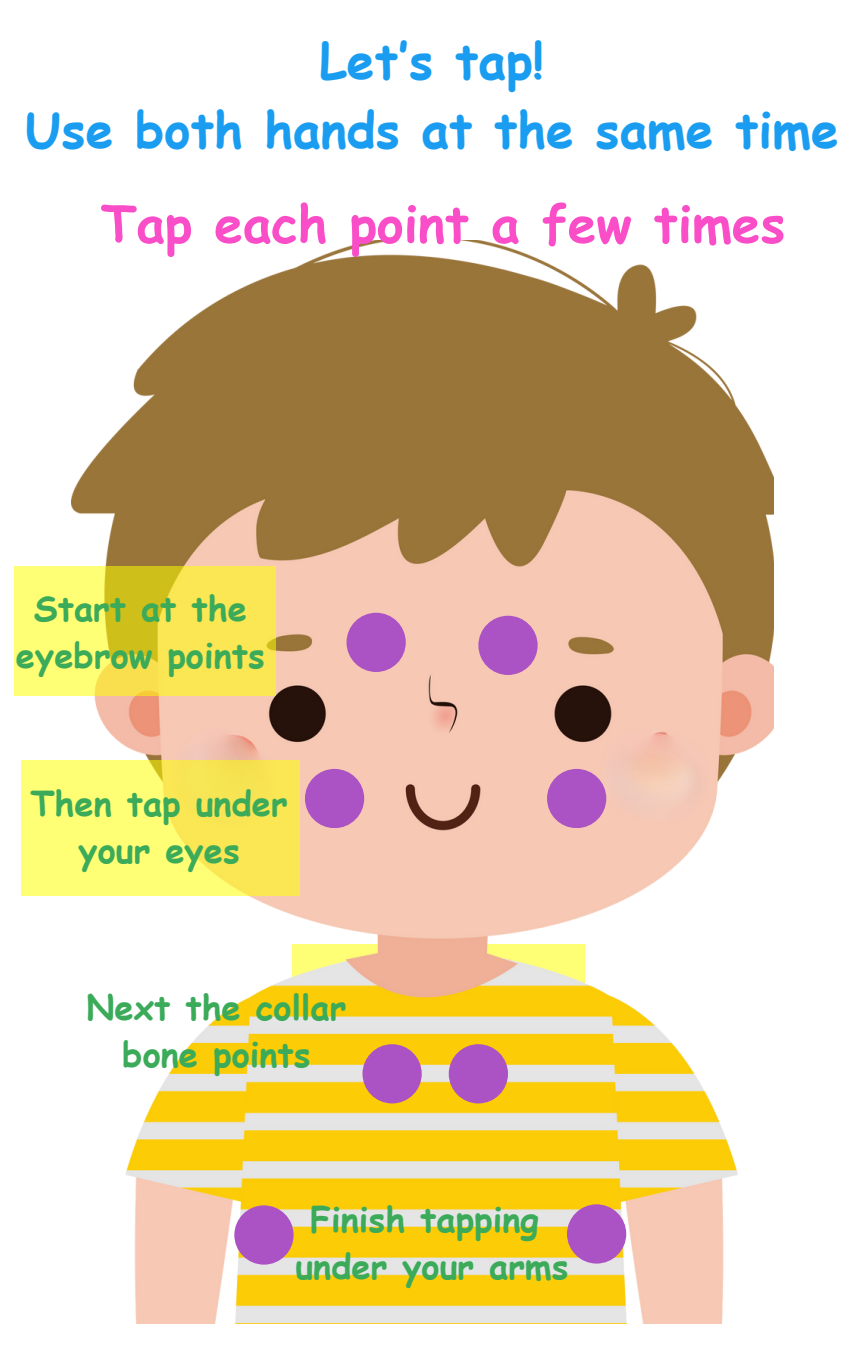
<style>
.page{position:relative;width:864px;height:1350px;background:#fff}
.page>*{position:absolute;margin:0;border:0;box-sizing:border-box;transform-origin:0 0}
.t1{font:700 51.07px "Comic Sans MS";color:#fa4dc8}
.t2{font:700 49.73px/69.3px "Comic Sans MS";color:#1a9df1;text-align:center}
.t3{font:700 34.43px/47.2px "Comic Sans MS";color:#3bab5a;text-align:center}
</style>
<div class="page">
<img style="left:71px;top:241px;width:702px;height:1083px">
<svg style="left:14px;top:566px;width:261px;height:130px;fill:#fbe653"></svg>
<div style="left:305px;top:769px;width:59px;height:59px;background:#ab52c5;border-radius:50%"></div>
<svg style="left:21px;top:761px;width:278px;height:135px;fill:#ffff76"></svg>
<div style="left:347px;top:613px;width:59px;height:59px;background:#ab52c5;border-radius:50%"></div>
<div style="left:478px;top:616px;width:59px;height:59px;background:#ab52c5;border-radius:50%"></div>
<div style="left:547px;top:769px;width:59px;height:59px;background:#ab52c5;border-radius:50%"></div>
<div style="left:362px;top:1044px;width:60px;height:59px;background:#ab52c5;border-radius:50%"></div>
<div style="left:449px;top:1044px;width:59px;height:59px;background:#ab52c5;border-radius:50%"></div>
<div style="left:234px;top:1205px;width:59px;height:59px;background:#ab52c5;border-radius:50%"></div>
<div style="left:567px;top:1204px;width:59px;height:59px;background:#ab52c5;border-radius:50%"></div>
<p class="t2" style="left:25px;top:24px;width:815px">Let’s tap!<br>Use both hands at the same time</p>
<h1 class="t1" style="left:101px;top:186px;width:686px">Tap each point a few times</h1>
<p class="t3" style="left:16px;top:583px;width:250px">Start at the eyebrow points</p>
<p class="t3" style="left:31px;top:778px;width:259px">Then tap under your eyes</p>
<p class="t3" style="left:86px;top:982px;width:261px">Next the collar</p>
<p class="t3" style="left:122px;top:1030px;width:190px">bone points</p>
<p class="t3" style="left:310px;top:1194px;width:230px">Finish tapping</p>
<p class="t3" style="left:295px;top:1241px;width:275px">under your arms</p>
</div>
